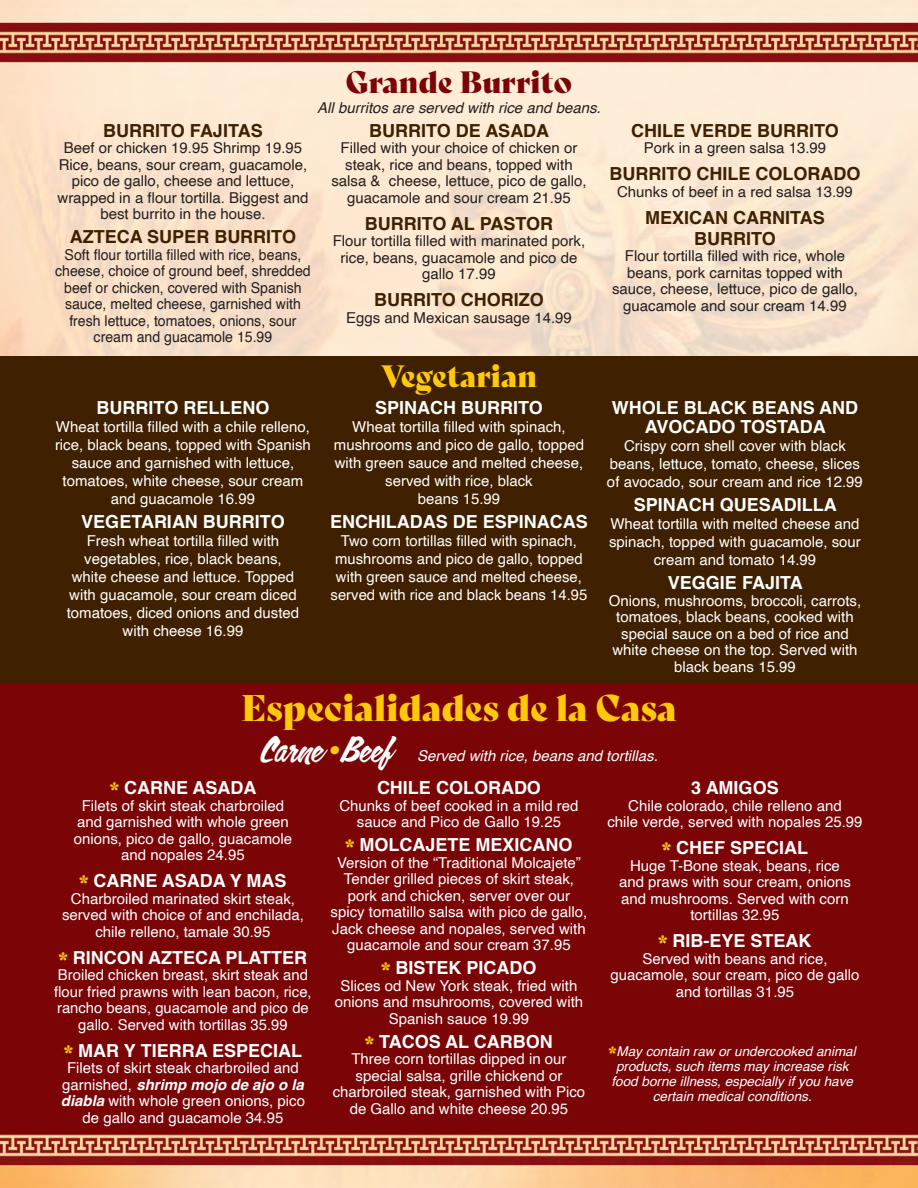
<style>
.page{position:relative;width:918px;height:1188px;background:#fff}
.page>*{position:absolute;margin:0;border:0;box-sizing:border-box;transform-origin:0 0}
.titulos{font:36px "Bely Display";color:#fec80b}
.titulos-2{font:30px "Bely Display";color:#7a0406}
.titulos-3{font:30px "Bely Display";color:#fec80b}
.platos{font:700 18px/19.5px "Helvetica";color:#fff;text-align:center}
.platos-2{font:700 18px/21px "Helvetica";color:#3f2000;text-align:center}
.titulos-4{font:700 18px "Helvetica";color:#3f2000}
.descripciones{font:700 18px "Helvetica";color:#fff}
.descripciones-2{font:15px/16.5px "Helvetica";color:#fff;text-align:center}
.descripciones-3{font:15px/16.5px "Helvetica";color:#231f20;text-align:center}
.descripciones-4{font:15px/16.5px "Helvetica";color:#231f20;text-align:center;scale:.94 1}
.platos-3{font:15px/16.5px "Helvetica";color:#fff;text-align:center}
.titulos-5{font:italic 15px "Helvetica";color:#fff}
.explicaciones{font:italic 15px "Helvetica";color:#231f20}
.explicaciones-2{font:italic 13.5px/15px "Helvetica";color:#fff;text-align:center}
.s1{font-family:"Calgary Script OT";font-style:normal;font-size:33px}
.s2{font-family:"Calgary Script OT";font-style:normal;font-size:48px;color:#fec80b}
.s3{font-family:"Bely Display";font-weight:400;font-size:24px;color:#fec80b}
.s4{font-weight:700;font-style:italic}
.s5{font-family:"Bely Display";font-style:normal;font-size:21px;color:#fec80b}
</style>
<div class="page">
<img style="left:0;top:0;width:918px;height:1188px">
<div style="left:0;top:356px;width:918px;height:329px;background:#3f2000"></div>
<div style="left:0;top:685px;width:918px;height:449px;background:#7a0406"></div>
<p class="titulos-2" style="left:346px;top:58px;width:228px">Grande Burrito</p>
<p class="explicaciones" style="left:317px;top:95px;width:285px">All burritos are served with rice and beans.</p>
<p class="titulos-4" style="left:103px;top:119px;width:161px">BURRITO FAJITAS</p>
<p class="descripciones-3" style="left:64px;top:140px;width:240px">Beef or chicken 19.95 Shrimp 19.95</p>
<p class="descripciones-3" style="left:58px;top:157px;width:252px">Rice, beans, sour cream, guacamole, pico de gallo, cheese and lettuce, wrapped in a flour tortilla. Biggest and best burrito in the house.</p>
<p class="platos-2" style="left:70px;top:228px;width:228px">AZTECA SUPER BURRITO</p>
<p class="descripciones-4" style="left:55px;top:247px;width:273px">Soft flour tortilla filled with rice, beans, cheese, choice of ground beef, shredded beef or chicken, covered with Spanish sauce, melted cheese, garnished with fresh lettuce, tomatoes, onions, sour cream and guacamole 15.99</p>
<p class="platos-2" style="left:369px;top:122px;width:182px">BURRITO DE ASADA</p>
<p class="descripciones-3" style="left:331px;top:140px;width:257px">Filled with your choice of chicken or steak, rice and beans, topped with salsa &amp; cheese, lettuce, pico de gallo, guacamole and sour cream 21.95</p>
<p class="platos-2" style="left:365px;top:215px;width:190px">BURRITO AL PASTOR</p>
<p class="descripciones-3" style="left:333px;top:233px;width:254px">Flour tortilla filled with marinated pork, rice, beans, guacamole and pico de gallo 17.99</p>
<p class="platos-2" style="left:374px;top:291px;width:171px">BURRITO CHORIZO</p>
<p class="descripciones-3" style="left:346px;top:310px;width:227px">Eggs and Mexican sausage 14.99</p>
<p class="titulos-3" style="left:381px;top:352px;width:158px">Vegetarian</p>
<p class="platos-2" style="left:631px;top:122px;width:209px">CHILE VERDE BURRITO</p>
<p class="descripciones-3" style="left:644px;top:140px;width:184px">Pork in a green salsa 13.99</p>
<p class="platos-2" style="left:610px;top:165px;width:252px">BURRITO CHILE COLORADO</p>
<p class="descripciones-3" style="left:617px;top:184px;width:237px">Chunks of beef in a red salsa 13.99</p>
<p class="platos-2" style="left:645px;top:209px;width:181px">MEXICAN CARNITAS<br>BURRITO</p>
<p class="descripciones-3" style="left:612px;top:248px;width:247px">Flour tortilla filled with rice, whole beans, pork carnitas topped with sauce, cheese, lettuce, pico de gallo, guacamole and sour cream 14.99</p>
<p class="platos" style="left:612px;top:400px;width:248px">WHOLE BLACK BEANS AND<br>AVOCADO TOSTADA</p>
<p class="descripciones-2" style="left:607px;top:437px;width:257px;line-height:18px">Crispy corn shell cover with black beans, lettuce, tomato, cheese, slices of avocado, sour cream and rice 12.99</p>
<p class="platos" style="left:634px;top:497px;width:205px">SPINACH QUESADILLA</p>
<p class="descripciones-2" style="left:609px;top:515px;width:253px;line-height:18px">Wheat tortilla with melted cheese and spinach, topped with guacamole, sour cream and tomato 14.99</p>
<p class="platos" style="left:668px;top:575px;width:136px">VEGGIE FAJITA</p>
<p class="descripciones-2" style="left:609px;top:593px;width:254px">Onions, mushrooms, broccoli, carrots, tomatoes, black beans, cooked with special sauce on a bed of rice and white cheese on the top. Served with black beans 15.99</p>
<p class="titulos" style="left:241px;top:679px;width:437px">Especialidades de la Casa</p>
<p class="titulos-5" style="left:260px;top:744px;width:399px"><span class="s1">Carne</span><span class="s2">•</span><span class="s1">Beef</span> Served with rice, beans and tortillas.</p>
<p class="platos" style="left:110px;top:780px;width:148px"><span class="s3">*</span> CARNE ASADA</p>
<p class="descripciones-2" style="left:82px;top:797px;width:204px">Filets of skirt steak charbroiled</p>
<p class="descripciones-2" style="left:74px;top:814px;width:220px;text-align:left">and garnished with whole green onions, pico de gallo, guacamole</p>
<p class="descripciones-2" style="left:121px;top:847px;width:125px">and nopales 24.95</p>
<p class="platos" style="left:79px;top:873px;width:209px"><span class="s3">*</span> CARNE ASADA Y MAS</p>
<p class="descripciones-2" style="left:62px;top:890px;width:243px">Charbroiled marinated skirt steak, served with choice of and enchilada, chile relleno, tamale 30.95</p>
<p class="platos" style="left:59px;top:949px;width:250px"><span class="s3">*</span> RINCON AZTECA PLATTER</p>
<p class="descripciones-2" style="left:54px;top:967px;width:259px">Broiled chicken breast, skirt steak and flour fried prawns with lean bacon, rice, rancho beans, guacamole and pico de gallo. Served with tortillas 35.99</p>
<p class="platos" style="left:64px;top:1042px;width:239px"><span class="s3">*</span> MAR Y TIERRA ESPECIAL</p>
<p class="descripciones-2" style="left:61px;top:1060px;width:246px">Filets of skirt steak charbroiled and garnished, <span class="s4">shrimp mojo de ajo o la diabla</span> with whole green onions, pico de gallo and guacamole 34.95</p>
<p class="platos" style="left:97px;top:400px;width:174px">BURRITO RELLENO</p>
<p class="descripciones-2" style="left:55px;top:418px;width:257px;line-height:18px">Wheat tortilla filled with a chile relleno, rice, black beans, topped with Spanish sauce and garnished with lettuce, tomatoes, white cheese, sour cream and guacamole 16.99</p>
<p class="platos" style="left:81px;top:514px;width:205px">VEGETARIAN BURRITO</p>
<p class="descripciones-2" style="left:67px;top:532px;width:234px;line-height:18px">Fresh wheat tortilla filled with vegetables, rice, black beans, white cheese and lettuce. Topped with guacamole, sour cream diced tomatoes, diced onions and dusted with cheese 16.99</p>
<p class="platos" style="left:375px;top:400px;width:169px">SPINACH BURRITO</p>
<p class="descripciones-2" style="left:334px;top:418px;width:252px;line-height:18px">Wheat tortilla filled with spinach, mushrooms and pico de gallo, topped with green sauce and melted cheese, served with rice, black</p>
<p class="descripciones-2" style="left:418px;top:491px;width:84px">beans 15.99</p>
<p class="platos" style="left:330px;top:514px;width:259px">ENCHILADAS DE ESPINACAS</p>
<p class="descripciones-2" style="left:331px;top:532px;width:258px;line-height:18px">Two corn tortillas filled with spinach, mushrooms and pico de gallo, topped with green sauce and melted cheese, served with rice and black beans 14.95</p>
<p class="platos" style="left:377px;top:780px;width:165px">CHILE COLORADO</p>
<p class="descripciones-2" style="left:339px;top:797px;width:241px">Chunks of beef cooked in a mild red sauce and Pico de Gallo 19.25</p>
<p class="platos" style="left:345px;top:837px;width:229px"><span class="s3">*</span> MOLCAJETE MEXICANO</p>
<p class="descripciones-2" style="left:331px;top:854px;width:258px">Version of the “Traditional Molcajete” Tender grilled pieces of skirt steak, pork and chicken, server over our spicy tomatillo salsa with pico de gallo, Jack cheese and nopales, served with guacamole and sour cream 37.95</p>
<p class="platos" style="left:381px;top:960px;width:157px"><span class="s3">*</span> BISTEK PICADO</p>
<p class="descripciones-2" style="left:335px;top:977px;width:250px">Slices od New York steak, fried with onions and msuhrooms, covered with<br>Spanish sauce 19.99</p>
<p class="descripciones" style="left:365px;top:1030px;width:189px"><span class="s3">*</span> TACOS AL CARBON</p>
<p class="descripciones-2" style="left:333px;top:1051px;width:254px">Three corn tortillas dipped in our special salsa, grille chickend or charbroiled steak, garnished with Pico de Gallo and white cheese 20.95</p>
<p class="platos" style="left:691px;top:780px;width:89px">3 AMIGOS</p>
<p class="descripciones-2" style="left:628px;top:797px;width:215px">Chile colorado, chile relleno and</p>
<p class="descripciones-2" style="left:607px;top:814px;width:257px">chile verde, served with nopales 25.99</p>
<p class="platos" style="left:662px;top:840px;width:148px"><span class="s3">*</span> CHEF SPECIAL</p>
<p class="descripciones-2" style="left:630px;top:857px;width:211px">Huge T-Bone steak, beans, rice</p>
<p class="descripciones-2" style="left:619px;top:874px;width:233px">and praws with sour cream, onions and mushrooms. Served with corn tortillas 32.95</p>
<p class="platos" style="left:658px;top:933px;width:155px"><span class="s3">*</span> RIB-EYE STEAK</p>
<p class="platos-3" style="left:610px;top:950px;width:251px">Served with beans and rice, guacamole, sour cream, pico de gallo and tortillas 31.95</p>
<p class="explicaciones-2" style="left:609px;top:1044px;width:249px"><span class="s5">*</span>May contain raw or undercooked animal products, such items may increase risk food borne illness, especially if you have certain medical conditions.</p>
</div>
